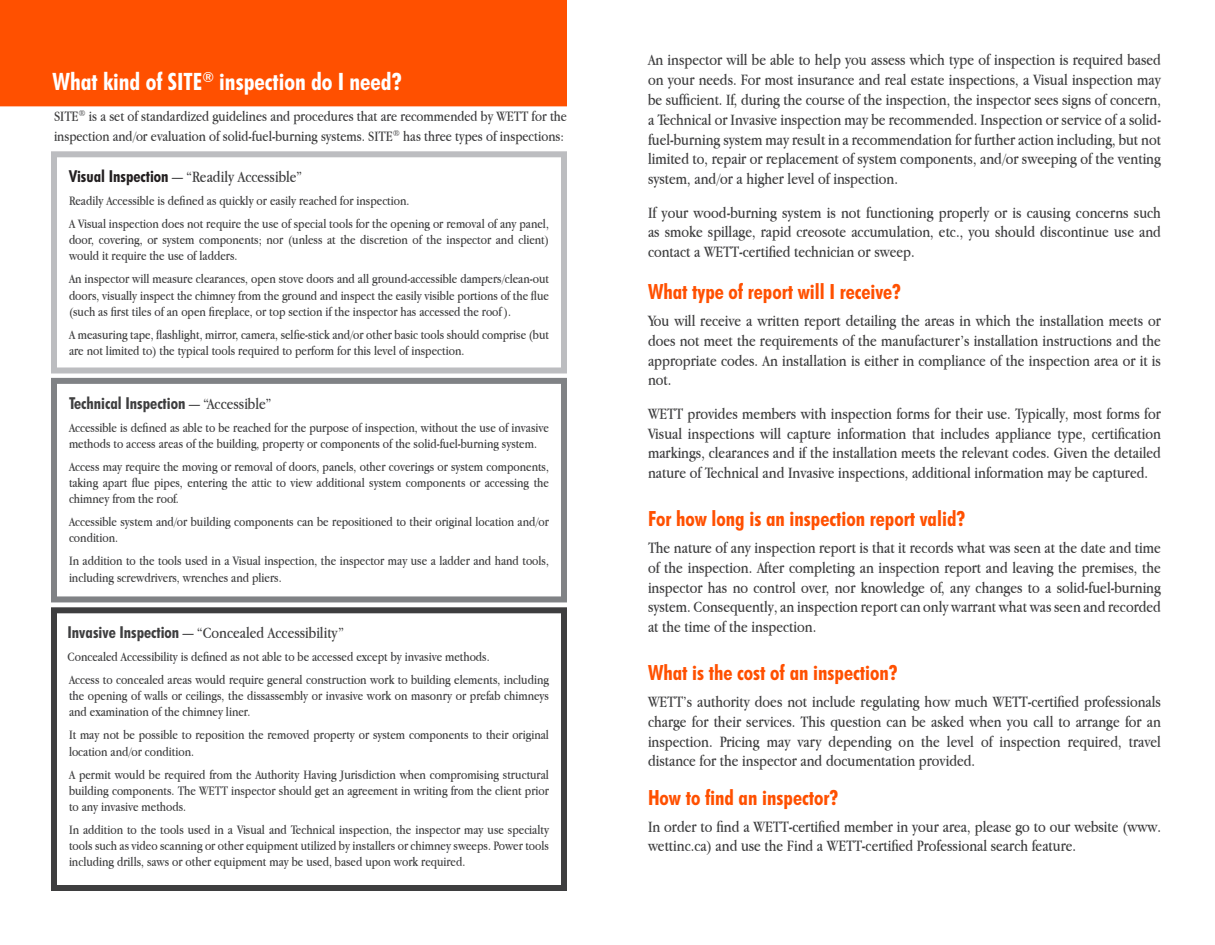
<style>
.page{position:relative;width:1215px;height:945px;background:#fff}
.page>*{position:absolute;margin:0;border:0;box-sizing:border-box;transform-origin:0 0}
.t1{font:700 condensed 24px "Futura BT";color:#fff}
.t2{font:700 condensed 21px "Futura BT";color:#ff5000}
.t3{font:16.5px/19.8px "Apple Garamond";color:#3e3e3f;text-align:justify}
.t4{font:700 condensed 16.5px "Futura BT";color:#3e3e3f}
.t5{font:15px/19.8px "Apple Garamond";color:#3e3e3f}
.t6{font:13.5px/16.2px "Apple Garamond";color:#3e3e3f;text-align:justify}
.s1{font-family:"Futura BT";font-weight:700;font-stretch:condensed;color:#231f20}
.s2{font-family:"Apple Garamond";font-weight:400;font-stretch:normal}
.s3{font-family:"Futura BT";font-weight:700;font-stretch:condensed}
</style>
<div class="page">
<div style="left:51px;top:151px;width:516px;height:223px;border:6px solid #bcbdc0"></div>
<div style="left:51px;top:378px;width:516px;height:224px;border:6px solid #808285"></div>
<div style="left:51px;top:607px;width:516px;height:284px;border:6px solid #3e3e3f"></div>
<div style="left:0;top:0;width:567px;height:106px;background:#ff5000"></div>
<p class="t1" style="left:52px;top:67px;width:351px">What kind of SITE<sup>®</sup> inspection do I need?</p>
<p class="t5" style="left:54px;top:106px;width:515px">SITE<sup>®</sup> is a set of standardized guidelines and procedures that are recommended by WETT for the inspection and/or evaluation of solid-fuel-burning systems. SITE<sup>®</sup> has three types of inspections:</p>
<p class="t3" style="left:69px;top:167px;width:235px"><span class="s1">Visual Inspection</span> — “Readily Accessible”</p>
<p class="t6" style="left:69px;top:192px;width:342px">Readily Accessible is defined as quickly or easily reached for inspection.</p>
<p class="t6" style="left:69px;top:215px;width:482px">A Visual inspection does not require the use of special tools for the opening or removal of any panel, door, covering, or system components; nor (unless at the discretion of the inspector and client) would it require the use of ladders.</p>
<p class="t6" style="left:69px;top:271px;width:482px">An inspector will measure clearances, open stove doors and all ground-accessible dampers/clean-out doors, visually inspect the chimney from the ground and inspect the easily visible portions of the flue (such as first tiles of an open fireplace, or top section if the inspector has accessed the roof ).</p>
<p class="t6" style="left:69px;top:326px;width:482px">A measuring tape, flashlight, mirror, camera, selfie-stick and/or other basic tools should comprise (but are not limited to) the typical tools required to perform for this level of inspection.</p>
<p class="t4" style="left:69px;top:393px;width:204px">Technical Inspection <span class="s2">— “Accessible”</span></p>
<p class="t6" style="left:69px;top:419px;width:482px">Accessible is defined as able to be reached for the purpose of inspection, without the use of invasive methods to access areas of the building, property or components of the solid-fuel-burning system.</p>
<p class="t6" style="left:69px;top:458px;width:482px">Access may require the moving or removal of doors, panels, other coverings or system components, taking apart flue pipes, entering the attic to view additional system components or accessing the chimney from the roof.</p>
<p class="t6" style="left:69px;top:514px;width:482px">Accessible system and/or building components can be repositioned to their original location and/or condition.</p>
<p class="t6" style="left:69px;top:553px;width:482px">In addition to the tools used in a Visual inspection, the inspector may use a ladder and hand tools, including screwdrivers, wrenches and pliers.</p>
<p class="t3" style="left:68px;top:623px;width:278px"><span class="s3">Invasive Inspection</span> — “Concealed Accessibility”</p>
<p class="t6" style="left:68px;top:648px;width:424px">Concealed Accessibility is defined as not able to be accessed except by invasive methods.</p>
<p class="t6" style="left:69px;top:671px;width:482px">Access to concealed areas would require general construction work to building elements, including the opening of walls or ceilings, the dissassembly or invasive work on masonry or prefab chimneys and examination of the chimney liner.</p>
<p class="t6" style="left:69px;top:727px;width:482px">It may not be possible to reposition the removed property or system components to their original location and/or condition.</p>
<p class="t6" style="left:69px;top:766px;width:482px">A permit would be required from the Authority Having Jurisdiction when compromising structural building components. The WETT inspector should get an agreement in writing from the client prior to any invasive methods.</p>
<p class="t6" style="left:69px;top:821px;width:482px">In addition to the tools used in a Visual and Technical inspection, the inspector may use specialty tools such as video scanning or other equipment utilized by installers or chimney sweeps. Power tools including drills, saws or other equipment may be used, based upon work required.</p>
<p class="t3" style="left:648px;top:50px;width:515px">An inspector will be able to help you assess which type of inspection is required based on your needs. For most insurance and real estate inspections, a Visual inspection may be sufficient. If, during the course of the inspection, the inspector sees signs of concern, a Technical or Invasive inspection may be recommended. Inspection or service of a solid&shy;fuel-burning system may result in a recommendation for further action including, but not limited to, repair or replacement of system components, and/or sweeping of the venting system, and/or a higher level of inspection.</p>
<p class="t3" style="left:648px;top:202px;width:515px">If your wood-burning system is not functioning properly or is causing concerns such as smoke spillage, rapid creosote accumulation, etc., you should discontinue use and contact a WETT-certified technician or sweep.</p>
<p class="t2" style="left:648px;top:279px;width:255px">What type of report will I receive?</p>
<p class="t3" style="left:648px;top:310px;width:515px">You will receive a written report detailing the areas in which the installation meets or does not meet the requirements of the manufacturer’s installation instructions and the appropriate codes. An installation is either in compliance of the inspection area or it is not.</p>
<p class="t3" style="left:648px;top:403px;width:515px">WETT provides members with inspection forms for their use. Typically, most forms for Visual inspections will capture information that includes appliance type, certification markings, clearances and if the installation meets the relevant codes. Given the detailed nature of Technical and Invasive inspections, additional information may be captured.</p>
<p class="t2" style="left:648px;top:506px;width:319px">For how long is an inspection report valid?</p>
<p class="t3" style="left:648px;top:537px;width:515px">The nature of any inspection report is that it records what was seen at the date and time of the inspection. After completing an inspection report and leaving the premises, the inspector has no control over, nor knowledge of, any changes to a solid-fuel-burning system. Consequently, an inspection report can only warrant what was seen and recorded at the time of the inspection.</p>
<p class="t2" style="left:648px;top:660px;width:251px">What is the cost of an inspection?</p>
<p class="t3" style="left:648px;top:691px;width:515px">WETT’s authority does not include regulating how much WETT-certified professionals charge for their services. This question can be asked when you call to arrange for an inspection. Pricing may vary depending on the level of inspection required, travel distance for the inspector and documentation provided.</p>
<p class="t2" style="left:648px;top:785px;width:192px">How to find an inspector?</p>
<p class="t3" style="left:648px;top:816px;width:515px">In order to find a WETT-certified member in your area, please go to our website (www. wettinc.ca) and use the Find a WETT-certified Professional search feature.</p>
</div>
